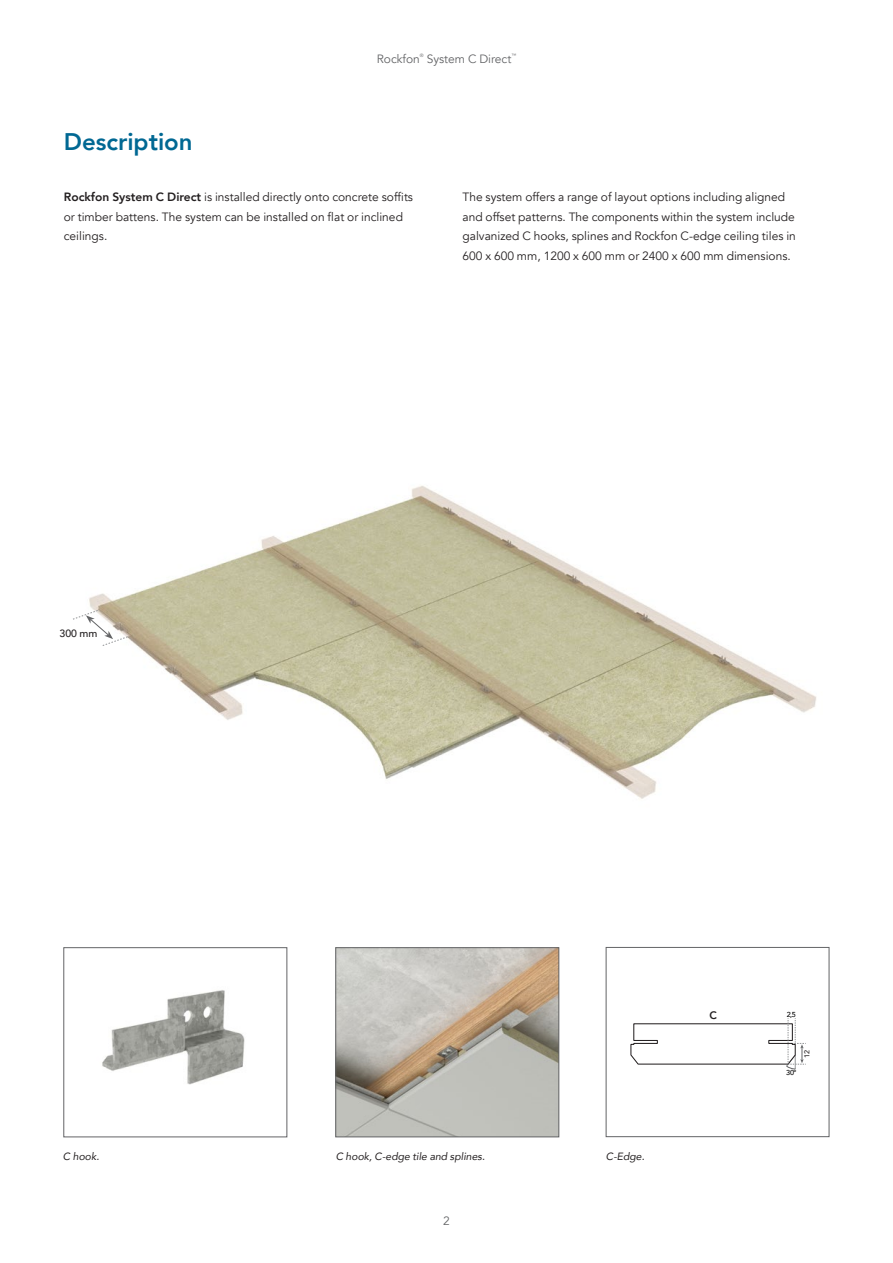
<style>
.page{position:relative;width:893px;height:1263px;background:#fff}
.page>*{position:absolute;margin:0;border:0;box-sizing:border-box;transform-origin:0 0}
.t1{font:800 24px "Avenir";color:#006893}
.t2{font:12px/19.5px "Avenir";color:#231f20}
.t3{font:12px "Avenir";color:#636466}
.t4{font:800 10.8px "Avenir";color:#231f20}
.t5{font:italic 10.5px "Avenir";color:#231f20}
.t6{font:500 10.5px "Avenir";color:#231f20}
.t7{font:500 7.2px "Avenir";color:#000}
.t8{font:500 7.2px "Avenir";color:#231f20}
.t9{font:4.8px "Avenir";color:#636466}
.s1{font-weight:800}
</style>
<div class="page">
<img style="left:89px;top:485px;width:728px;height:314px">
<svg style="left:630px;top:1018px;width:176px;height:51px"></svg>
<div style="left:606px;top:947px;width:223px;height:190px;border:1px solid #636466"></div>
<img style="left:338px;top:949px;width:219px;height:186px">
<div style="left:336px;top:947px;width:223px;height:190px;border:1px solid #636466"></div>
<img style="left:102px;top:990px;width:143px;height:95px">
<div style="left:64px;top:947px;width:223px;height:190px;border:1px solid #636466"></div>
<svg style="left:73px;top:610px;width:55px;height:36px"></svg>
<p class="t3" style="left:377px;top:52px;width:45px">Rockfon</p>
<p class="t9" style="left:420px;top:53px;width:5px">®</p>
<p class="t3" style="left:427px;top:52px;width:86px">System C Direct</p>
<p class="t9" style="left:511px;top:53px;width:6px">™</p>
<h1 class="t1" style="left:64px;top:123px;width:130px">Description</h1>
<p class="t2" style="left:64px;top:188px;width:351px"><span class="s1">Rockfon System C Direct</span> is installed directly onto concrete soffits or timber battens. The system can be installed on flat or inclined ceilings.</p>
<p class="t2" style="left:462px;top:188px;width:335px">The system offers a range of layout options including aligned and offset patterns. The components within the system include galvanized C hooks, splines and Rockfon C-edge ceiling tiles in 600 x 600 mm, 1200 x 600 mm or 2400 x 600 mm dimensions.</p>
<p class="t6" style="left:60px;top:625px;width:39px">300 mm</p>
<p class="t5" style="left:63px;top:1150px;width:38px">C hook.</p>
<p class="t5" style="left:336px;top:1150px;width:151px">C hook, C-edge tile and splines.</p>
<p class="t5" style="left:606px;top:1150px;width:40px">C-Edge.</p>
<p class="t3" style="left:443px;top:1213px;width:8px">2</p>
<p class="t4" style="left:709px;top:1006px;width:9px">C</p>
<p class="t7" style="left:787px;top:1008px;width:11px">2,5</p>
<p class="t7" style="left:786px;top:1066px;width:12px">30°</p>
<p class="t8" style="left:801px;top:1058px;width:9px;rotate:-90deg">12</p>
</div>
